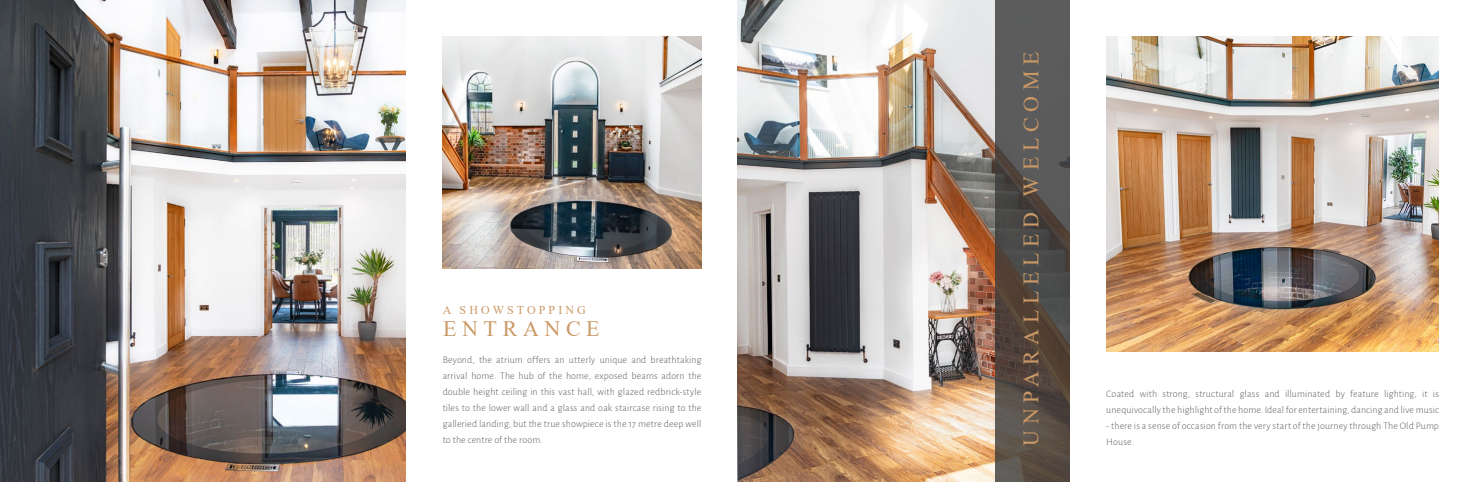
<style>
.page{position:relative;width:1475px;height:482px;background:#fff}
.page>*{position:absolute;margin:0;border:0;box-sizing:border-box;transform-origin:0 0}
.t1{font:22px "Times New Roman";letter-spacing:.255em;color:#cb9966}
.t2{font:12px "Times New Roman";letter-spacing:.255em;color:#cb9966}
.t3{font:300 10px/16px "Alegreya Sans";letter-spacing:.01em;color:#5a5e60;text-align:justify}
</style>
<div class="page">
<img style="left:737px;top:0;width:257px;height:482px">
<img style="left:1106px;top:36px;width:332px;height:316px">
<img style="left:0;top:0;width:405px;height:482px">
<img style="left:442px;top:36px;width:259px;height:233px">
<svg style="left:994px;top:0;width:75px;height:482px;background:#59524e"></svg>
<p class="t2" style="left:443px;top:301px;width:144px">A SHOWSTOPPING</p>
<h1 class="t1" style="left:443px;top:314px;width:158px">ENTRANCE</h1>
<p class="t3" style="left:442px;top:352px;width:260px">Beyond, the atrium offers an utterly unique and breathtaking arrival home. The hub of the home, exposed beams adorn the double height ceiling in this vast hall, with glazed redbrick-style tiles to the lower wall and a glass and oak staircase rising to the galleried landing; but the true showpiece is the 17 metre deep well to the centre of the room.</p>
<h1 class="t1" style="left:1015px;top:446px;width:395px;rotate:-90deg">UNPARALLELED WELCOME</h1>
<p class="t3" style="left:1106px;top:385px;width:334px">Coated with strong, structural glass and illuminated by feature lighting, it is unequivocally the highlight of the home. Ideal for entertaining, dancing and live music</p>
<p class="t3" style="left:1106px;top:417px;width:334px">- there is a sense of occasion from the very start of the journey through The Old Pump</p>
<p class="t3" style="left:1106px;top:433px;width:29px">House.</p>
</div>
